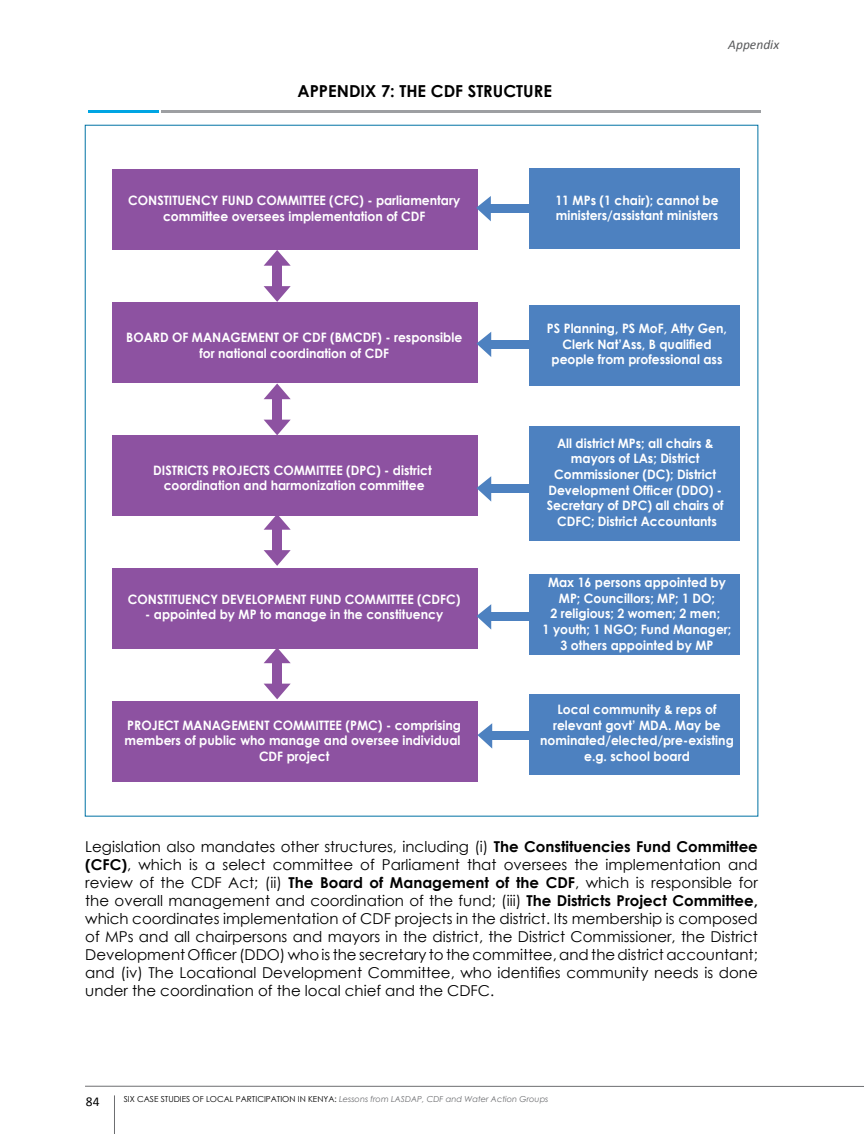
<style>
.page{position:relative;width:864px;height:1134px;background:#fff}
.page>*{position:absolute;margin:0;border:0;box-sizing:border-box;transform-origin:0 0}
.t1{font:700 16.5px "Century Gothic";color:#000}
.t2{font:15px/18px "Century Gothic";color:#000;text-align:justify}
.t3{font:italic 13.5px "Calibri";color:#58595b}
.t4{font:13.5px "Calibri";color:#000}
.t5{font:700 13.05px/15.6px "Century Gothic";color:#fff;text-align:center;scale:.95 1}
.t6{font:italic 8.25px "Century Gothic";color:#6d6e71}
.t7{font:8.25px "Century Gothic";color:#000}
.s1{font-weight:700}
.s2{font-style:normal;color:#000}
</style>
<div class="page">
<hr style="left:114px;top:1095px;width:1px;height:39px;background:#6d6e71">
<hr style="left:85px;top:1086px;width:779px;height:1px;background:#6d6e71">
<hr style="left:162px;top:111px;width:599px;height:2px;background:#9d9fa2">
<hr style="left:88px;top:111px;width:71px;height:2px;background:#00a5e3">
<div style="left:112px;top:169px;width:365px;height:81px;background:#8d52a1"></div>
<div style="left:529px;top:168px;width:210px;height:81px;background:#4d81c0"></div>
<div style="left:529px;top:305px;width:210px;height:81px;background:#4d81c0"></div>
<div style="left:529px;top:426px;width:210px;height:115px;background:#4d81c0"></div>
<div style="left:529px;top:574px;width:210px;height:81px;background:#4d81c0"></div>
<div style="left:529px;top:694px;width:210px;height:81px;background:#4d81c0"></div>
<div style="left:112px;top:302px;width:365px;height:81px;background:#8d52a1"></div>
<div style="left:112px;top:435px;width:365px;height:81px;background:#8d52a1"></div>
<div style="left:112px;top:568px;width:365px;height:81px;background:#8d52a1"></div>
<div style="left:112px;top:701px;width:365px;height:81px;background:#8d52a1"></div>
<div style="left:488px;top:204px;width:41px;height:9px;background:#4d81c0"></div>
<svg style="left:476px;top:196px;width:15px;height:25px"></svg>
<div style="left:488px;top:340px;width:42px;height:9px;background:#4d81c0"></div>
<svg style="left:476px;top:332px;width:15px;height:25px"></svg>
<div style="left:488px;top:485px;width:42px;height:8px;background:#4d81c0"></div>
<svg style="left:476px;top:476px;width:15px;height:26px"></svg>
<div style="left:273px;top:266px;width:9px;height:25px;background:#8d52a1"></div>
<svg style="left:264px;top:250px;width:27px;height:16px"></svg>
<svg style="left:264px;top:286px;width:27px;height:16px"></svg>
<div style="left:273px;top:399px;width:9px;height:26px;background:#8d52a1"></div>
<svg style="left:264px;top:383px;width:27px;height:16px"></svg>
<svg style="left:264px;top:420px;width:27px;height:15px"></svg>
<div style="left:273px;top:530px;width:9px;height:25px;background:#8d52a1"></div>
<svg style="left:264px;top:516px;width:27px;height:14px"></svg>
<svg style="left:264px;top:550px;width:27px;height:16px"></svg>
<div style="left:273px;top:663px;width:9px;height:26px;background:#8d52a1"></div>
<svg style="left:264px;top:649px;width:27px;height:14px"></svg>
<svg style="left:264px;top:684px;width:27px;height:15px"></svg>
<div style="left:488px;top:613px;width:42px;height:8px;background:#4d81c0"></div>
<svg style="left:476px;top:604px;width:15px;height:26px"></svg>
<div style="left:489px;top:732px;width:42px;height:8px;background:#4d81c0"></div>
<svg style="left:477px;top:723px;width:15px;height:26px"></svg>
<p class="t1" style="left:298px;top:79px;width:11px">App</p>
<p class="t1" style="left:328px;top:79px;width:225px">endix 7: Th e CDF structure</p>
<p class="t3" style="left:728px;top:35px;width:52px">Appendix</p>
<p class="t5" style="left:128px;top:192px;width:351px">CONSTITUENCY FUND COMMITTEE (CFC) - parliamentary committee oversees implementation of CDF</p>
<p class="t5" style="left:555px;top:192px;width:173px;text-align:left">11 MPs (1 chair); cannot be ministers/assistant ministers</p>
<p class="t5" style="left:126px;top:329px;width:355px">BOARD OF MANAGEMENT OF CDF (BMCDF) - responsible for national coordination of CDF</p>
<p class="t5" style="left:153px;top:462px;width:295px">DISTRICTS PROJECTS COMMITTEE (DPC) - district coordination and harmonization committee</p>
<p class="t5" style="left:128px;top:591px;width:352px">CONSTITUENCY DEVELOPMENT FUND COMMITTEE (CDFC)</p>
<p class="t5" style="left:145px;top:606px;width:315px">- appointed by MP to manage in the constituency</p>
<p class="t5" style="left:124px;top:716px;width:356px">PROJECT MANAGEMENT COMMITTEE (PMC) - comprising members of public who manage and oversee individual<br>CDF project</p>
<p class="t5" style="left:547px;top:320px;width:191px">PS Planning, PS MoF, Atty Gen,<br>Clerk Nat’Ass, B qualified people from professional ass</p>
<p class="t5" style="left:547px;top:435px;width:188px">All district MPs; all chairs &amp; mayors of LAs; District<br>Commissioner (DC); District<br>Development Officer (DDO) -<br>Secretary of DPC) all chairs of<br>CDFC; District Accountants</p>
<p class="t5" style="left:543px;top:574px;width:200px">Max 16 persons appointed by<br>MP; Councillors; MP; 1 DO;<br>2 religious; 2 women; 2 men;<br>1 youth; 1 NGO; Fund Manager;<br>3 others appointed by MP</p>
<p class="t5" style="left:540px;top:701px;width:205px">Local community &amp; reps of relevant govt’ MDA. May be nominated/elected/pre-existing e.g. school board</p>
<p class="t2" style="left:85px;top:837px;width:674px">Legislation also mandates other structures, including (i) <span class="s1">The Constituencies Fund Committee (CFC)</span>, which is a select committee of Parliament that oversees the implementation and review of the CDF Act; (ii) <span class="s1">The Board of Management of the CDF</span>, which is responsible for the overall management and coordination of the fund; (iii) <span class="s1">The Districts Project Committee, </span>which coordinates implementation of CDF projects in the district. Its membership is composed of MPs and all chairpersons and mayors in the district, the District Commissioner, the District Development Officer (DDO) who is the secretary to the committee, and the district accountant; and (iv) The Locational Development Committee, who identifies community needs is done under the coordination of the local chief and the CDFC.</p>
<p class="t4" style="left:86px;top:1093px;width:15px">84</p>
<p class="t7" style="left:124px;top:1093px;width:26px">Six Case</p>
<p class="t7" style="left:161px;top:1093px;width:56px">Studies of Local</p>
<p class="t6" style="left:236px;top:1093px;width:314px"><span class="s2">Partic ipation in Ken ya:</span> Lessons from LASDAP, CDF and Water Action Groups</p>
</div>
